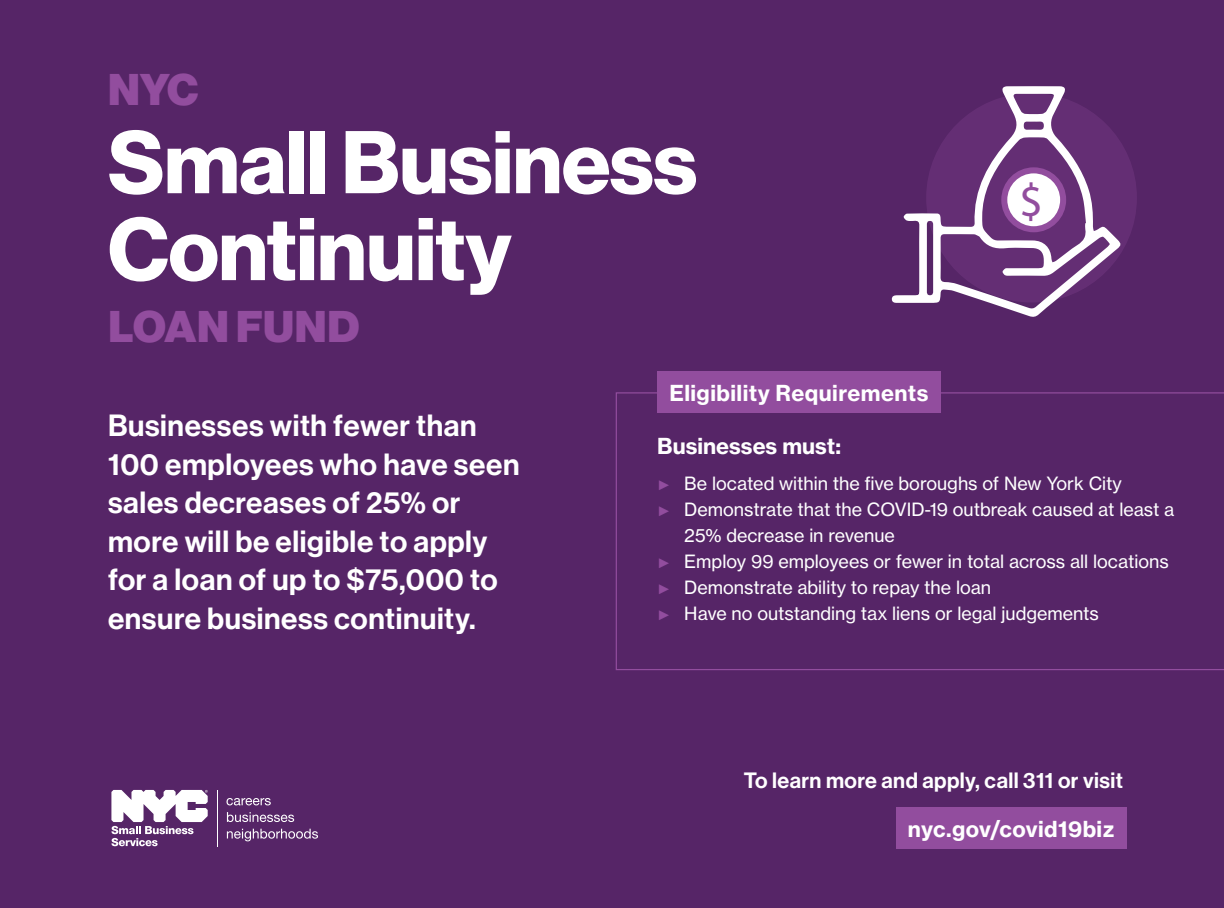
<style>
.page{position:relative;width:1224px;height:908px;background:#fff}
.page>*{position:absolute;margin:0;border:0;box-sizing:border-box;transform-origin:0 0}
.t1{font:86.8px/86.8px "N Haas Grotesk DS Pro 75 Bd";letter-spacing:-.005em;color:#fff}
.t2{font:47.2px "Myriad Pro";color:#924d9e}
.t3{font:43.4px "N Haas Grotesk DS Pro 95 Blk";letter-spacing:.01em;color:#924d9e}
.t4{font:30px/38.6px "N Haas Grotesk DS Pro 65 Md";letter-spacing:.02em;color:#fff}
.t5{font:21.8px "N Haas Grotesk TX Pro 75 Bd";letter-spacing:.02em;color:#fff}
.t6{font:21.8px "N Haas Grotesk DS Pro 65 Md";letter-spacing:.02em;color:#fff}
.t7{font:21.8px "N Haas Grotesk TX Pro 75 Bd";color:#fff}
.t8{font:18px "N Haas Grotesk TX Pro 55 Rg";color:#fff}
.s1{font-family:"Arial";font-size:14px;color:#924d9e}
</style>
<div class="page">
<div style="left:0;top:0;width:1224px;height:907px;background:#562567"></div>
<svg style="left:111px;top:789px;width:97px;height:57px"></svg>
<hr style="left:217px;top:789px;width:1px;height:57px;background:#fff">
<svg style="left:227px;top:798px;width:44px;height:7px"></svg>
<svg style="left:227px;top:812px;width:67px;height:9px"></svg>
<svg style="left:227px;top:828px;width:91px;height:13px"></svg>
<div style="left:926px;top:93px;width:211px;height:209px;background:#642e74;border-radius:50%"></div>
<svg style="left:892px;top:86px;width:229px;height:231px"></svg>
<div style="left:1004px;top:170px;width:59px;height:59px;background:#fff;border-radius:50%"></div>
<div style="left:1001px;top:167px;width:65px;height:65px;border:6px solid #924d9e;border-radius:50%"></div>
<div style="left:896px;top:807px;width:230px;height:41px;background:#924d9e"></div>
<svg style="left:616px;top:392px;width:608px;height:278px"></svg>
<div style="left:657px;top:371px;width:284px;height:41px;background:#924d9e"></div>
<h3 class="t3" style="left:108px;top:65px;width:92px">NYC</h3>
<h1 class="t1" style="left:108px;top:120px;width:591px">Small Business<br>Continuity</h1>
<h3 class="t3" style="left:108px;top:301px;width:253px">LOAN FUND</h3>
<p class="t5" style="left:669px;top:379px;width:261px">Eligibility Requirements</p>
<h2 class="t2" style="left:1019px;top:171px;width:26px">$</h2>
<h3 class="t4" style="left:108px;top:406px;width:413px">Businesses with fewer than<br>100 employees who have seen sales decreases of 25% or more will be eligible to apply for a loan of up to $75,000 to ensure business continuity.</h3>
<p class="t7" style="left:657px;top:432px;width:185px">Businesses must:</p>
<p class="t8" style="left:657px;top:472px;width:466px"><span class="s1">►</span> Be located within the five boroughs of New York City</p>
<p class="t8" style="left:657px;top:498px;width:519px"><span class="s1">►</span> Demonstrate that the COVID-19 outbreak caused at least a</p>
<p class="t8" style="left:684px;top:524px;width:212px">25% decrease in revenue</p>
<p class="t8" style="left:657px;top:550px;width:513px"><span class="s1">►</span> Employ 99 employees or fewer in total across all locations</p>
<p class="t8" style="left:657px;top:576px;width:335px"><span class="s1">►</span> Demonstrate ability to repay the loan</p>
<p class="t8" style="left:657px;top:602px;width:443px"><span class="s1">►</span> Have no outstanding tax liens or legal judgements</p>
<p class="t6" style="left:744px;top:767px;width:380px">To learn more and apply, call 311 or visit</p>
<p class="t5" style="left:908px;top:814px;width:208px">nyc.gov/covid19biz</p>
</div>
